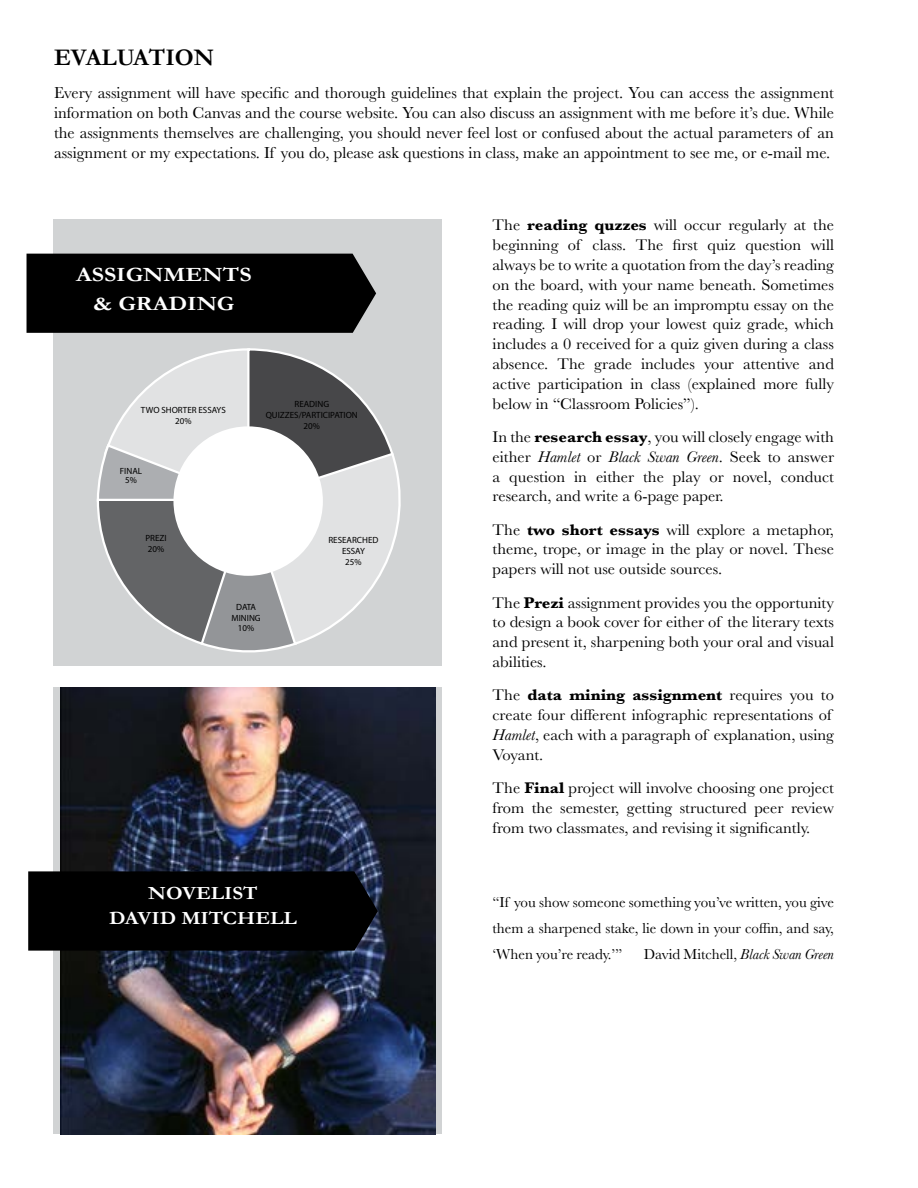
<style>
.page{position:relative;width:918px;height:1188px;background:#fff}
.page>*{position:absolute;margin:0;border:0;box-sizing:border-box;transform-origin:0 0}
.t1{font:700 24px "Garamond";color:#000}
.t2{font:700 20.4px/28.8px "Garamond";color:#fff;text-align:center;scale:1.18 1}
.t3{font:700 18.75px/25.2px "Garamond";color:#fff;text-align:center;scale:1.12 1}
.t4{font:16.5px/19.8px "Baskerville";color:#000;text-align:justify}
.t5{font:16.05px/19.8px "Baskerville";color:#000;text-align:justify}
.t6{font:15px/25.8px "Baskerville";color:#000;text-align:justify}
.t7{font:9px/10.8px "Myriad Pro";color:#000;text-align:center}
.s1{font-weight:700}
.s2{font-style:italic}
</style>
<div class="page">
<div style="left:54px;top:219px;width:388px;height:447px;background:#d1d3d4"></div>
<div style="left:54px;top:687px;width:388px;height:447px;background:#d1d3d4"></div>
<img style="left:60px;top:687px;width:375px;height:447px">
<div style="left:28px;top:871px;width:350px;height:80px;background:#000"></div>
<div style="left:27px;top:253px;width:349px;height:80px;background:#000"></div>
<svg style="left:96px;top:348px;width:305px;height:305px"></svg>
<div style="left:173px;top:426px;width:150px;height:150px;background:#fff;border-radius:50%"></div>
<h1 class="t1" style="left:54px;top:43px;width:162px">EVALUATION</h1>
<p class="t4" style="left:54px;top:84px;width:782px">Every assignment will have specific and thorough guidelines that explain the project. You can access the assignment information on both Canvas and the course website. You can also discuss an assignment with me before it’s due. While the assignments themselves are challenging, you should never feel lost or confused about the actual parameters of an assignment or my expectations. If you do, please ask questions in class, make an appointment to see me, or e-mail me.</p>
<p class="t2" style="left:76px;top:260px;width:150px">ASSIGNMENTS &amp; GRADING</p>
<p class="t7" style="left:141px;top:405px;width:86px">TWO SHORTER ESSAYS<br>20%</p>
<p class="t7" style="left:120px;top:466px;width:24px;line-height:9px">FINAL<br>5%</p>
<p class="t7" style="left:146px;top:533px;width:23px;text-align:left">PREZI<br>20%</p>
<p class="t7" style="left:266px;top:398px;width:94px">READING<br>QUIZZES/PARTICIPATION<br>20%</p>
<p class="t7" style="left:328px;top:535px;width:52px">RESEARCHED<br>ESSAY<br>25%</p>
<p class="t7" style="left:232px;top:601px;width:31px">DATA<br>MINING<br>10%</p>
<p class="t3" style="left:109px;top:880px;width:169px">NOVELIST<br>DAVID MITCHELL</p>
<p class="t5" style="left:493px;top:216px;width:343px">The <span class="s1">reading quzzes</span> will occur regularly at the beginning of class. The first quiz question will always be to write a quotation from the day’s reading on the board, with your name beneath. Sometimes the reading quiz will be an impromptu essay on the reading. I will drop your lowest quiz grade, which includes a 0 received for a quiz given during a class absence. The grade includes your attentive and active participation in class (explained more fully below in “Classroom Policies”).</p>
<p class="t5" style="left:493px;top:427px;width:343px">In the <span class="s1">research essay</span>, you will closely engage with either <span class="s2">Hamlet</span> or <span class="s2">Black Swan Green</span>. Seek to answer a question in either the play or novel, conduct research, and write a 6-page paper.</p>
<p class="t5" style="left:493px;top:520px;width:343px">The <span class="s1">two short essays</span> will explore a metaphor, theme, trope, or image in the play or novel. These papers will not use outside sources.</p>
<p class="t5" style="left:493px;top:593px;width:343px">The <span class="s1">Prezi</span> assignment provides you the opportunity to design a book cover for either of the literary texts and present it, sharpening both your oral and visual abilities.</p>
<p class="t5" style="left:493px;top:685px;width:343px;text-align:left">The <span class="s1">data mining assignment</span> requires you to create four different infographic representations of <span class="s2">Hamlet</span>, each with a paragraph of explanation, using Voyant.</p>
<p class="t5" style="left:493px;top:778px;width:343px">The <span class="s1">Final</span> project will involve choosing one project from the semester, getting structured peer review from two classmates, and revising it significantly.</p>
<p class="t6" style="left:493px;top:889px;width:343px">“If you show someone something you’ve written, you give them a sharpened stake, lie down in your coffin, and say, ‘When you’re ready.’”</p>
<p class="t6" style="left:644px;top:941px;width:192px">David Mitchell, <span class="s2">Black Swan Green</span></p>
</div>
